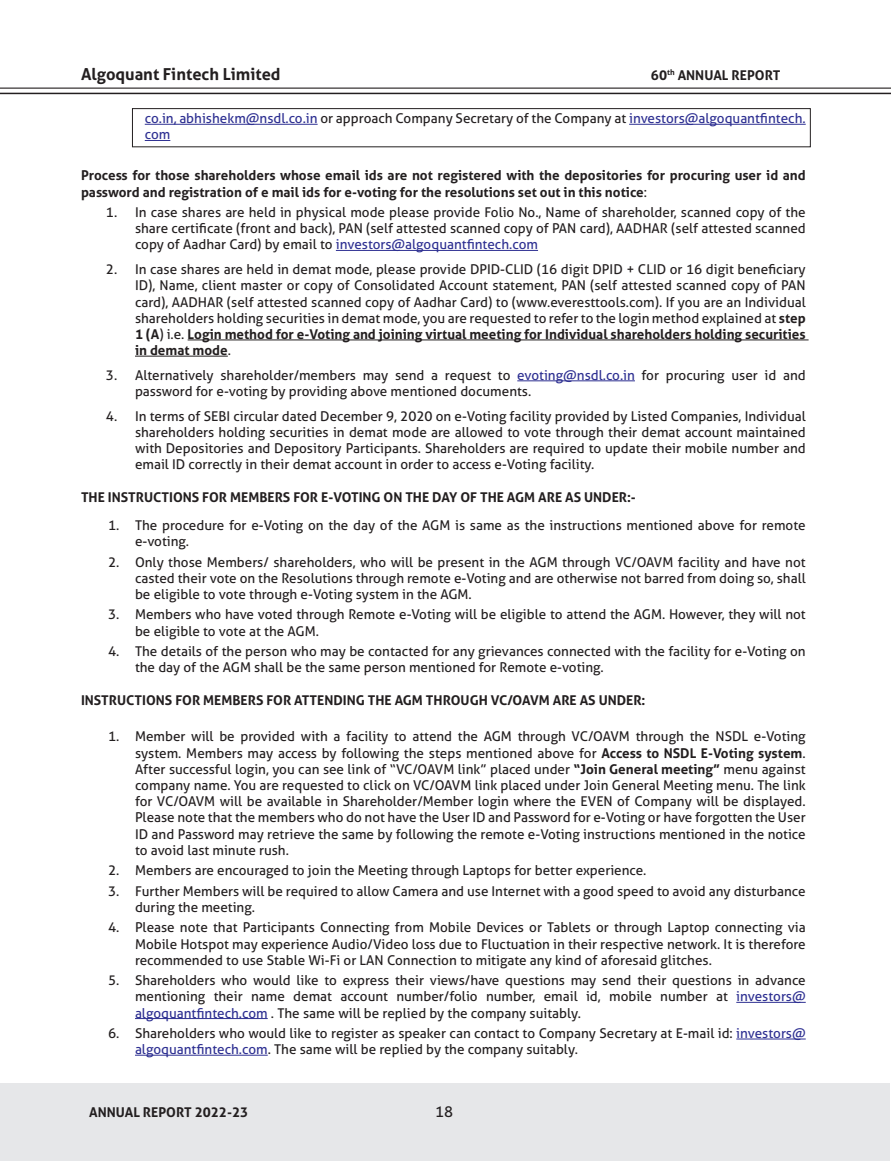
<style>
.page{position:relative;width:891px;height:1161px;background:#fff}
.page>*{position:absolute;margin:0;border:0;box-sizing:border-box;transform-origin:0 0}
.t1{font:700 16.5px "Aller";color:#231f20}
.t2{font:15px "Aller";color:#231f20}
.t3{font:13.5px/16.2px "Aller";color:#231f20;text-align:justify}
.t4{font:700 13.5px/16.2px "Aller";color:#231f20}
.t5{font:13.5px/16.2px "Aller";color:#2e3092}
.s1{color:#231f20}
.s2{font-weight:400}
.s3{color:#2e3092}
.s4{font-weight:700}
</style>
<div class="page">
<div style="left:1px;top:1083px;width:889px;height:78px;background:#e6e7e9"></div>
<hr style="left:0;top:93px;width:891px;height:1px;background:#231f20">
<hr style="left:0;top:88px;width:891px;height:1px;background:#231f20">
<hr style="left:145px;top:124px;width:173px;height:1px;background:#2e3092">
<hr style="left:629px;top:124px;width:177px;height:1px;background:#2e3092">
<svg style="left:145px;top:140px;width:25px;height:1px"></svg>
<hr style="left:336px;top:250px;width:202px;height:1px;background:#2e3092">
<hr style="left:188px;top:340px;width:621px;height:1px;background:#231f20">
<hr style="left:135px;top:356px;width:93px;height:1px;background:#231f20">
<hr style="left:517px;top:381px;width:118px;height:1px;background:#2e3092">
<hr style="left:736px;top:1002px;width:70px;height:1px;background:#2e3092">
<hr style="left:135px;top:1018px;width:133px;height:1px;background:#2e3092">
<hr style="left:736px;top:1039px;width:70px;height:1px;background:#2e3092">
<hr style="left:135px;top:1055px;width:133px;height:1px;background:#2e3092">
<div style="left:132px;top:108px;width:679px;height:39px;border:1px solid #231f20"></div>
<p class="t1" style="left:81px;top:64px;width:201px">Algoquant Fintech Limited</p>
<p class="t4" style="left:651px;top:67px;width:131px">60<sup>th</sup> ANNUAL REPORT</p>
<p class="t5" style="left:145px;top:110px;width:662px">co.in, abhishekm@nsdl.co.in <span class="s1">or approach Company Secretary of the Company at</span> investors@algoquantfintech. com</p>
<p class="t4" style="left:81px;top:167px;width:726px">Process for those shareholders whose email ids are not registered with the depositories for procuring user id and password and registration of e mail ids for e-voting for the resolutions set out in this notice<span class="s2">:</span></p>
<p class="t3" style="left:135px;top:204px;width:672px;text-indent:-29px">1. In case shares are held in physical mode please provide Folio No., Name of shareholder, scanned copy of the share certificate (front and back), PAN (self attested scanned copy of PAN card), AADHAR (self attested scanned copy of Aadhar Card) by email to <span class="s3">investors@algoquantfintech.com</span></p>
<p class="t3" style="left:135px;top:261px;width:672px;text-indent:-29px">2. In case shares are held in demat mode, please provide DPID-CLID (16 digit DPID + CLID or 16 digit beneficiary ID), Name, client master or copy of Consolidated Account statement, PAN (self attested scanned copy of PAN card), AADHAR (self attested scanned copy of Aadhar Card) to (www.everesttools.com). If you are an Individual shareholders holding securities in demat mode, you are requested to refer to the login method explained at <span class="s4">step 1 (A</span>) i.e. <span class="s4">Login method for e-Voting and joining virtual meeting for Individual shareholders holding securities in demat mode</span>.</p>
<p class="t3" style="left:135px;top:367px;width:672px;text-indent:-29px">3. Alternatively shareholder/members may send a request to <span class="s3">evoting@nsdl.co.in</span> for procuring user id and password for e-voting by providing above mentioned documents.</p>
<p class="t3" style="left:135px;top:408px;width:672px;text-indent:-29px">4. In terms of SEBI circular dated December 9, 2020 on e-Voting facility provided by Listed Companies, Individual shareholders holding securities in demat mode are allowed to vote through their demat account maintained with Depositories and Depository Participants. Shareholders are required to update their mobile number and email ID correctly in their demat account in order to access e-Voting facility.</p>
<p class="t4" style="left:81px;top:489px;width:556px">THE INSTRUCTIONS FOR MEMBERS FOR E-VOTING ON THE DAY OF THE AGM ARE AS UNDER:-</p>
<p class="t3" style="left:135px;top:517px;width:672px;text-indent:-27px">1. The procedure for e-Voting on the day of the AGM is same as the instructions mentioned above for remote e-voting.</p>
<p class="t3" style="left:135px;top:554px;width:672px;text-indent:-27px">2. Only those Members/ shareholders, who will be present in the AGM through VC/OAVM facility and have not casted their vote on the Resolutions through remote e-Voting and are otherwise not barred from doing so, shall be eligible to vote through e-Voting system in the AGM.</p>
<p class="t3" style="left:135px;top:607px;width:672px;text-indent:-27px">3. Members who have voted through Remote e-Voting will be eligible to attend the AGM. However, they will not be eligible to vote at the AGM.</p>
<p class="t3" style="left:135px;top:643px;width:672px;text-indent:-27px">4. The details of the person who may be contacted for any grievances connected with the facility for e-Voting on the day of the AGM shall be the same person mentioned for Remote e-voting.</p>
<p class="t4" style="left:81px;top:692px;width:566px">INSTRUCTIONS FOR MEMBERS FOR ATTENDING THE AGM THROUGH VC/OAVM ARE AS UNDER:</p>
<p class="t3" style="left:135px;top:728px;width:672px;text-indent:-27px">1. Member will be provided with a facility to attend the AGM through VC/OAVM through the NSDL e-Voting system. Members may access by following the steps mentioned above for <span class="s4">Access to NSDL E-Voting system</span>.<br>After successful login, you can see link of “VC/OAVM link” placed under <span class="s4">“Join General meeting”</span> menu against company name. You are requested to click on VC/OAVM link placed under Join General Meeting menu. The link for VC/OAVM will be available in Shareholder/Member login where the EVEN of Company will be displayed.<br>Please note that the members who do not have the User ID and Password for e-Voting or have forgotten the User ID and Password may retrieve the same by following the remote e-Voting instructions mentioned in the notice to avoid last minute rush.</p>
<p class="t3" style="left:108px;top:862px;width:540px">2. Members are encouraged to join the Meeting through Laptops for better experience.</p>
<p class="t3" style="left:135px;top:883px;width:672px;text-indent:-27px">3. Further Members will be required to allow Camera and use Internet with a good speed to avoid any disturbance during the meeting.</p>
<p class="t3" style="left:135px;top:919px;width:672px;text-indent:-27px">4. Please note that Participants Connecting from Mobile Devices or Tablets or through Laptop connecting via Mobile Hotspot may experience Audio/Video loss due to Fluctuation in their respective network. It is therefore recommended to use Stable Wi-Fi or LAN Connection to mitigate any kind of aforesaid glitches.</p>
<p class="t3" style="left:135px;top:972px;width:672px;text-indent:-27px">5. Shareholders who would like to express their views/have questions may send their questions in advance mentioning their name demat account number/folio number, email id, mobile number at <span class="s3">investors@ algoquantfintech.com</span> . The same will be replied by the company suitably.</p>
<p class="t3" style="left:135px;top:1025px;width:672px;text-indent:-27px">6. Shareholders who would like to register as speaker can contact to Company Secretary at E-mail id: <span class="s3">investors@ algoquantfintech.com</span>. The same will be replied by the company suitably.</p>
<p class="t4" style="left:89px;top:1104px;width:161px">ANNUAL REPORT 2022-23</p>
<p class="t2" style="left:435px;top:1103px;width:19px">18</p>
</div>
